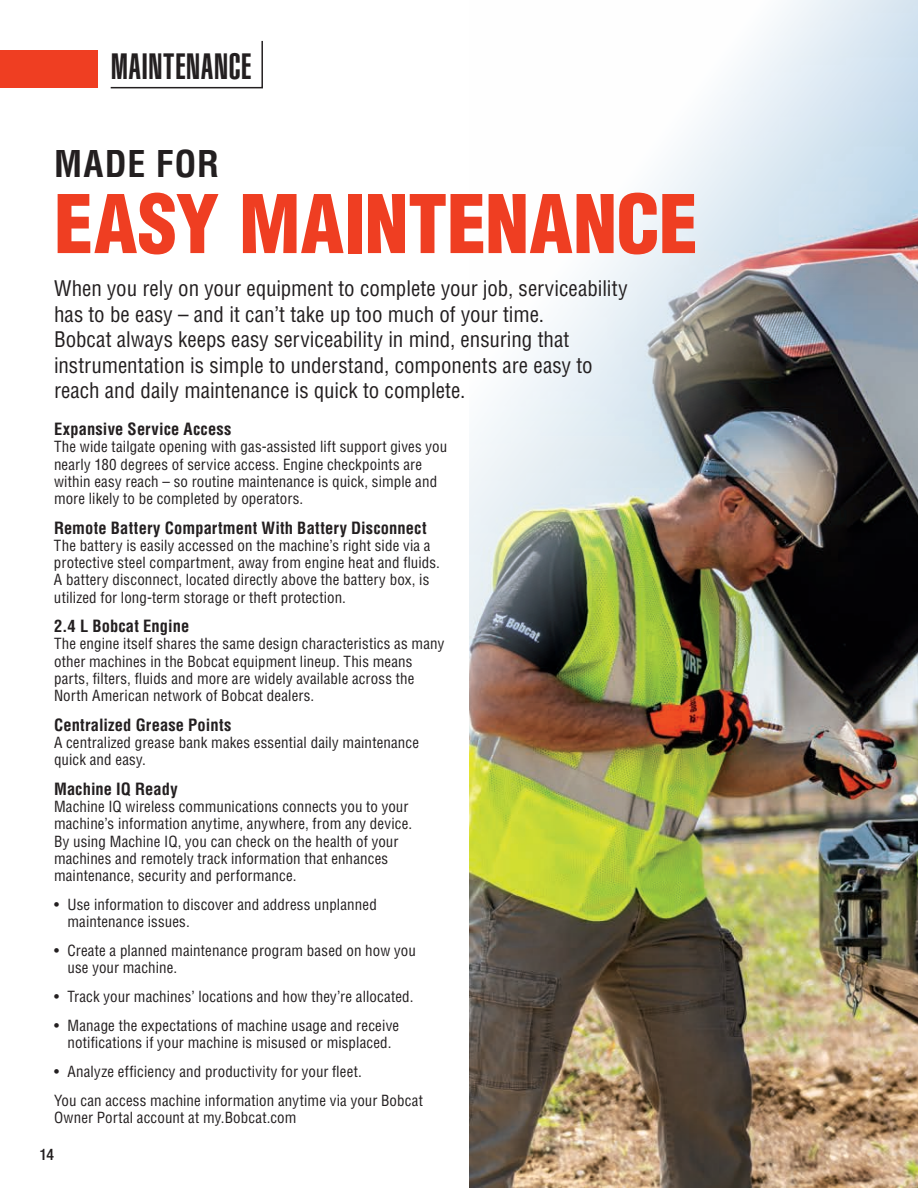
<style>
.page{position:relative;width:918px;height:1188px;background:#fff}
.page>*{position:absolute;margin:0;border:0;box-sizing:border-box;transform-origin:0 0}
.t1{font:900 condensed 78.75px "Helvetica";letter-spacing:-.005em;color:#ef3e22}
.t2{font:900 extra-condensed 36px "Helvetica";letter-spacing:.025em;color:#231f20}
.t3{font:700 condensed 36px "Helvetica";letter-spacing:.025em;color:#231f20}
.t4{font:condensed 21px/25.5px "Helvetica";color:#231f20}
.t5{font:700 condensed 16.5px "Helvetica";letter-spacing:.01em;color:#231f20}
.t6{font:500 condensed 15.75px "Helvetica Neue";color:#231f20}
.t7{font:condensed 15px/17.2px "Helvetica";letter-spacing:.01em;color:#231f20}
</style>
<div class="page">
<img style="left:469px;top:0;width:449px;height:1188px">
<div style="left:0;top:50px;width:97px;height:38px;background:#ef3e22"></div>
<svg style="left:110px;top:40px;width:153px;height:49px"></svg>
<h2 class="t2" style="left:111px;top:46px;width:142px">MAINTENANCE</h2>
<h2 class="t3" style="left:54px;top:142px;width:167px">MADE FOR</h2>
<h1 class="t1" style="left:54px;top:174px;width:646px">EASY MAINTENANCE</h1>
<p class="t4" style="left:54px;top:276px;width:575px">When you rely on your equipment to complete your job, serviceability has to be easy – and it can’t take up too much of your time.<br>Bobcat always keeps easy serviceability in mind, ensuring that instrumentation is simple to understand, components are easy to reach and daily maintenance is quick to complete.</p>
<p class="t5" style="left:54px;top:419px;width:179px">Expansive Service Access</p>
<p class="t7" style="left:54px;top:438px;width:395px">The wide tailgate opening with gas-assisted lift support gives you nearly 180 degrees of service access. Engine checkpoints are within easy reach – so routine maintenance is quick, simple and more likely to be completed by operators.</p>
<p class="t5" style="left:54px;top:518px;width:374px">Remote Battery Compartment With Battery Disconnect</p>
<p class="t7" style="left:54px;top:537px;width:388px">The battery is easily accessed on the machine’s right side via a protective steel compartment, away from engine heat and fluids.<br>A battery disconnect, located directly above the battery box, is utilized for long-term storage or theft protection.</p>
<p class="t5" style="left:54px;top:616px;width:137px">2.4 L Bobcat Engine</p>
<p class="t7" style="left:54px;top:635px;width:392px">The engine itself shares the same design characteristics as many other machines in the Bobcat equipment lineup. This means parts, filters, fluids and more are widely available across the North American network of Bobcat dealers.</p>
<p class="t5" style="left:54px;top:715px;width:179px">Centralized Grease Points</p>
<p class="t7" style="left:54px;top:734px;width:367px">A centralized grease bank makes essential daily maintenance quick and easy.</p>
<p class="t5" style="left:54px;top:779px;width:125px">Machine IQ Ready</p>
<p class="t7" style="left:54px;top:798px;width:360px">Machine IQ wireless communications connects you to your machine’s information anytime, anywhere, from any device.<br>By using Machine IQ, you can check on the health of your machines and remotely track information that enhances maintenance, security and performance.</p>
<p class="t7" style="left:68px;top:896px;width:311px;text-indent:-14px">• Use information to discover and address unplanned maintenance issues.</p>
<p class="t7" style="left:68px;top:942px;width:350px;text-indent:-14px">• Create a planned maintenance program based on how you use your machine.</p>
<p class="t7" style="left:54px;top:988px;width:361px">• Track your machines’ locations and how they’re allocated.</p>
<p class="t7" style="left:54px;top:1017px;width:347px;text-align:center">• Manage the expectations of machine usage and receive notifications if your machine is misused or misplaced.</p>
<p class="t7" style="left:54px;top:1057px;width:370px;line-height:28.8px">• Analyze efficiency and productivity for your fleet.<br>You can access machine information anytime via your Bobcat</p>
<p class="t7" style="left:54px;top:1109px;width:244px">Owner Portal account at my.Bobcat.com</p>
<p class="t6" style="left:40px;top:1145px;width:16px">14</p>
</div>
